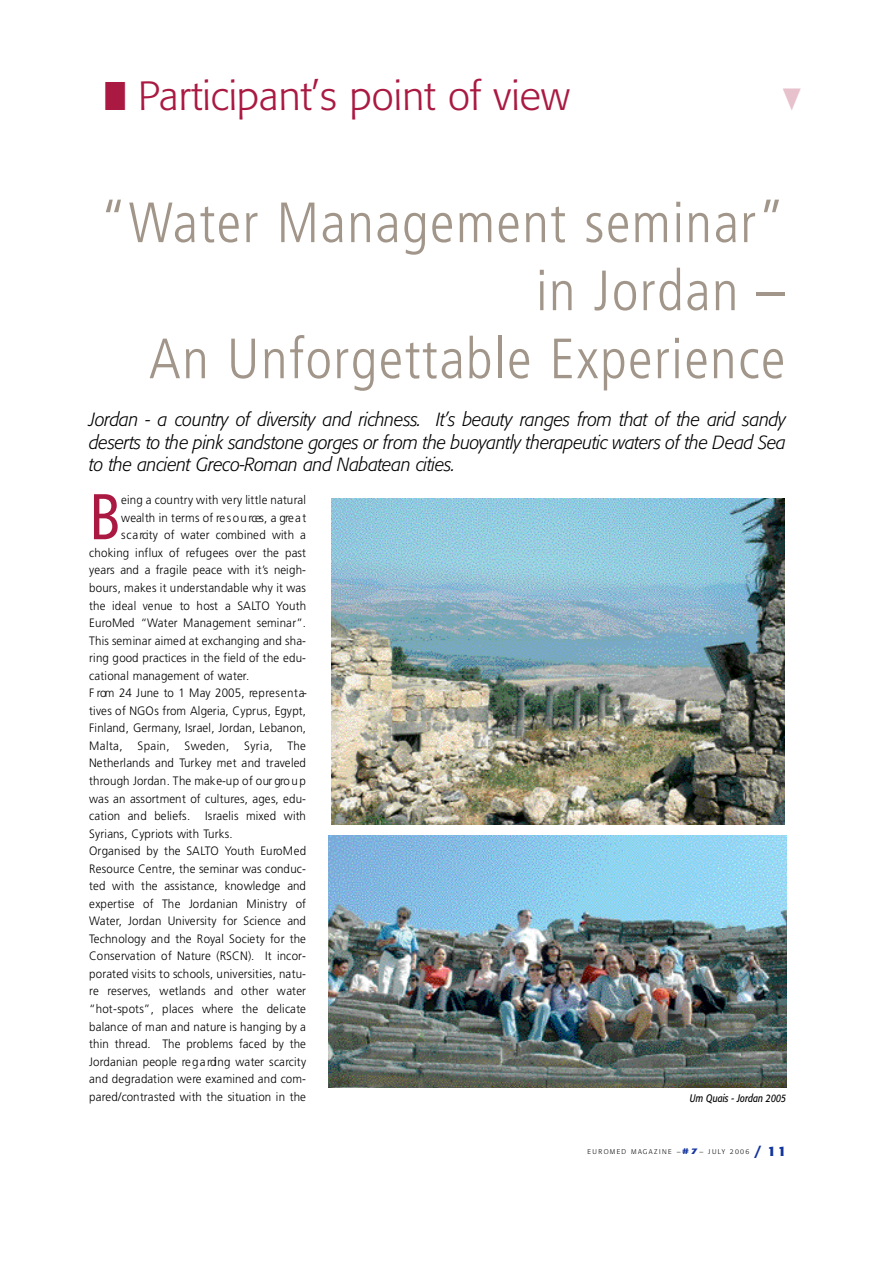
<style>
.page{position:relative;width:893px;height:1263px;background:#fff}
.page>*{position:absolute;margin:0;border:0;box-sizing:border-box;transform-origin:0 0}
.t1{font:condensed 64.5px "Frutiger";color:#aa1941;scale:.95 1}
.t2{font:300 condensed 56.7px/68.1px "Frutiger";letter-spacing:.025em;color:#a19689;text-align:right}
.t3{font:300 40.5px "Formata";color:#aa1941}
.t4{font:italic 300 18.9px/22.2px "Formata";letter-spacing:-.02em;color:#000;text-align:justify;scale:.95 1}
.t5{font:300 12.15px "Frutiger";color:#000;scale:.95 1}
.t6{font:300 12.15px "Frutiger";letter-spacing:.03em;color:#000;scale:.95 1}
.t7{font:300 12.15px "Frutiger";letter-spacing:.035em;color:#000;scale:.95 1}
.t8{font:italic 10.8px "Formata";color:#000;scale:.8 1}
.t9{font:300 6.75px "Formata";letter-spacing:.2em;color:#000}
.s1{font-weight:700;font-style:italic;font-size:8.1px;color:#13349d}
.s2{font-weight:700;font-size:13.5px;color:#13349d}
</style>
<div class="page">
<img style="left:328px;top:836px;width:458px;height:252px">
<img style="left:331px;top:498px;width:453px;height:327px">
<h3 class="t3" style="left:104px;top:78px;width:467px">■ Participant’s point of view</h3>
<h2 class="t2" style="left:100px;top:193px;width:687px">“ Water Management seminar” in Jordan –<br>An Unforgettable Experience</h2>
<h3 class="t4" style="left:89px;top:410px;width:734px">Jordan - a country of diversity and richness. It’s beauty ranges from that of the arid sandy deserts to the pink sandstone gorges or from the buoyantly therapeutic waters of the Dead Sea to the ancient Greco-Roman and Nabatean cities.</h3>
<h1 class="t1" style="left:89px;top:491px;width:35px">B</h1>
<p class="t5" style="left:121px;top:495px;width:196px">eing a country with very little natural</p>
<p class="t5" style="left:121px;top:513px;width:196px">wealth in terms of re s o u rces, a gre a t</p>
<p class="t5" style="left:121px;top:530px;width:196px">s c a rcity of water combined with a</p>
<p class="t5" style="left:89px;top:548px;width:230px">choking influx of refugees over the past</p>
<p class="t5" style="left:89px;top:565px;width:229px">years and a fragile peace with it’s neigh-</p>
<p class="t5" style="left:89px;top:583px;width:229px">bours, makes it understandable why it was</p>
<p class="t5" style="left:89px;top:600px;width:230px">the ideal venue to host a SALTO Yo u th</p>
<p class="t5" style="left:89px;top:618px;width:230px">E u roMed “Water Management seminar”.</p>
<p class="t5" style="left:89px;top:635px;width:229px">This seminar aimed at exchanging and sha-</p>
<p class="t5" style="left:89px;top:653px;width:229px">ring good practices in the field of the edu-</p>
<p class="t5" style="left:89px;top:670px;width:170px">cational management of water.</p>
<p class="t5" style="left:89px;top:688px;width:231px">F rom 24 June to 1 May 2005, re p re s e n t a-</p>
<p class="t5" style="left:89px;top:706px;width:230px">tives of NGOs from Algeria, Cyprus, Egypt,</p>
<p class="t5" style="left:89px;top:723px;width:229px">Finland, Germany, Israel, Jordan, Lebanon,</p>
<p class="t7" style="left:89px;top:741px;width:230px">Malta, Spain, Sweden, Syria, The</p>
<p class="t5" style="left:89px;top:758px;width:230px">Netherlands and Turkey met and traveled</p>
<p class="t5" style="left:89px;top:776px;width:230px">th rough Jordan. The make-up of our gro u p</p>
<p class="t5" style="left:89px;top:794px;width:229px">was an assortment of cultures, ages, edu-</p>
<p class="t5" style="left:89px;top:811px;width:230px">cation and beliefs. Israelis mixed with</p>
<p class="t5" style="left:89px;top:829px;width:152px">Syrians, Cypriots with Tu rk s .</p>
<p class="t5" style="left:89px;top:846px;width:230px">Organised by the SALTO Youth Euro M e d</p>
<p class="t5" style="left:89px;top:864px;width:229px">R e s o u rce Centre, the seminar was conduc-</p>
<p class="t5" style="left:89px;top:881px;width:229px">ted with the assistance, knowledge and</p>
<p class="t5" style="left:89px;top:899px;width:230px">expertise of The Jordanian Ministry of</p>
<p class="t5" style="left:89px;top:916px;width:229px">Wa te r, Jordan University for Science and</p>
<p class="t5" style="left:89px;top:934px;width:229px">Technology and the Royal Society for the</p>
<p class="t5" style="left:89px;top:951px;width:230px">Conservation of Nature (RSCN). It incor-</p>
<p class="t5" style="left:89px;top:969px;width:230px">porated visits to schools, universities, natu-</p>
<p class="t6" style="left:89px;top:986px;width:230px">re reserves, wetlands and other water</p>
<p class="t5" style="left:89px;top:1004px;width:230px">“hot-spots”, places where the delicate</p>
<p class="t5" style="left:89px;top:1022px;width:229px">balance of man and nature is hanging by a</p>
<p class="t5" style="left:89px;top:1039px;width:229px">thin thread. The problems faced by the</p>
<p class="t5" style="left:89px;top:1057px;width:230px">Jo rdanian people re g a rding water scarc ity</p>
<p class="t5" style="left:89px;top:1074px;width:229px">and degradation were examined and com-</p>
<p class="t5" style="left:89px;top:1092px;width:229px">p a red/contrasted with the situation in the</p>
<p class="t8" style="left:690px;top:1093px;width:122px">Um Quais - Jordan 2005</p>
<p class="t9" style="left:587px;top:1148px;width:200px">E UR O MED MAG AZ INE –<span class="s1"># 7</span>– JULY 20 0 6 <span class="s2">/ 1 1</span></p>
</div>
